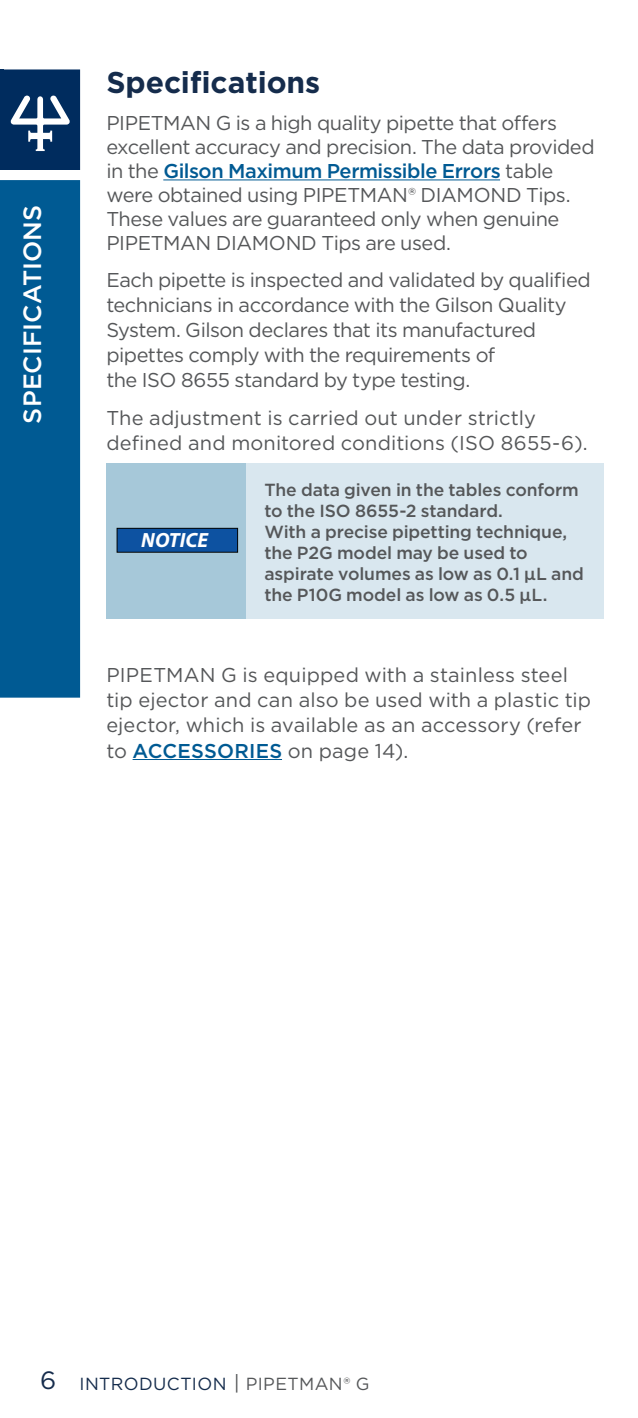
<style>
.page{position:relative;width:638px;height:1418px;background:#fff}
.page>*{position:absolute;margin:0;border:0;box-sizing:border-box;transform-origin:0 0}
.Heading_1_NoTOP{font:700 30px "Gotham";color:#152c4c}
.Blue_Tab_Left{font:500 25px "Gotham";letter-spacing:.005em;color:#fff}
.Page_Number_Left{font:25px "Gotham";color:#152c4c}
.t1{font:italic 700 20.5px "Myriad Pro";color:#fff}
.Heading_1_NoTOP-2{font:20px/24px "Gotham";letter-spacing:-.025em;color:#555759}
.Sous-titre__bleu{font:20px/25px "Gotham";letter-spacing:-.02em;color:#555759}
.Body_Text{font:20px/25px "Gotham";letter-spacing:.005em;color:#555759}
.Sous-titre__bleu-2{font:20px/25px "Gotham";letter-spacing:.005em;color:#555759}
.Left_Body{font:500 17.5px/21px "Gotham";letter-spacing:-.005em;color:#555759}
.Footer_Left{font:17.5px "Gotham";letter-spacing:.02em;color:#152c4c}
.s1{font-weight:500;color:#005a93}
.s2{font-size:20px;color:#555759}
.s3{color:#555759}
</style>
<div class="page">
<svg style="left:0;top:69px;width:80px;height:101px;background:#234974"></svg>
<div style="left:0;top:180px;width:80px;height:517px;background:#005a93"></div>
<hr style="left:163px;top:179px;width:337px;height:1px;background:#005a93">
<div style="left:106px;top:463px;width:140px;height:155px;background:#a6c8d9"></div>
<div style="left:246px;top:463px;width:358px;height:155px;background:#d9e7ef"></div>
<div style="left:117px;top:528px;width:121px;height:24px;background:#0d52a1"></div>
<div style="left:117px;top:528px;width:121px;height:24px;border:1px solid #040503"></div>
<hr style="left:133px;top:759px;width:149px;height:1px;background:#005a93">
<p class="Blue_Tab_Left" style="left:16px;top:423px;width:220px;rotate:-90deg">SPECIFICATIONS</p>
<p class="Heading_1_NoTOP" style="left:106px;top:63px;width:215px">Specifications</p>
<p class="Heading_1_NoTOP-2" style="left:106px;top:110px;width:490px">PIPETMAN G is a high quality pipette that offers excellent accuracy and precision. The data provided in the <span class="s1">Gilson Maximum Permissible Errors</span> table were obtained using PIPETMAN® DIAMOND Tips.<br>These values are guaranteed only when genuine PIPETMAN DIAMOND Tips are used.</p>
<p class="Sous-titre__bleu" style="left:106px;top:267px;width:486px">Each pipette is inspected and validated by qualified technicians in accordance with the Gilson Quality System. Gilson declares that its manufactured pipettes comply with the requirements of<br>the ISO 8655 standard by type testing.</p>
<p class="Sous-titre__bleu-2" style="left:106px;top:405px;width:483px">The adjustment is carried out under strictly defined and monitored conditions (ISO 8655-6).</p>
<p class="Left_Body" style="left:264px;top:479px;width:321px">The data given in the tables conform to the ISO 8655-2 standard.<br>With a precise pipetting technique, the P2G model may be used to aspirate volumes as low as 0.1 µL and the P10G model as low as 0.5 µL.</p>
<p class="t1" style="left:141px;top:527px;width:68px">NOTICE</p>
<p class="Body_Text" style="left:106px;top:662px;width:486px">PIPETMAN G is equipped with a stainless steel tip ejector and can also be used with a plastic tip ejector, which is available as an accessory (refer to <span class="s1">ACCESSORIES</span> on page 14).</p>
<p class="Page_Number_Left" style="left:40px;top:1364px;width:18px">6</p>
<p class="Footer_Left" style="left:80px;top:1372px;width:291px">INTRODUCTION <span class="s2">|</span> <span class="s3">PIPETMAN® G</span></p>
</div>
